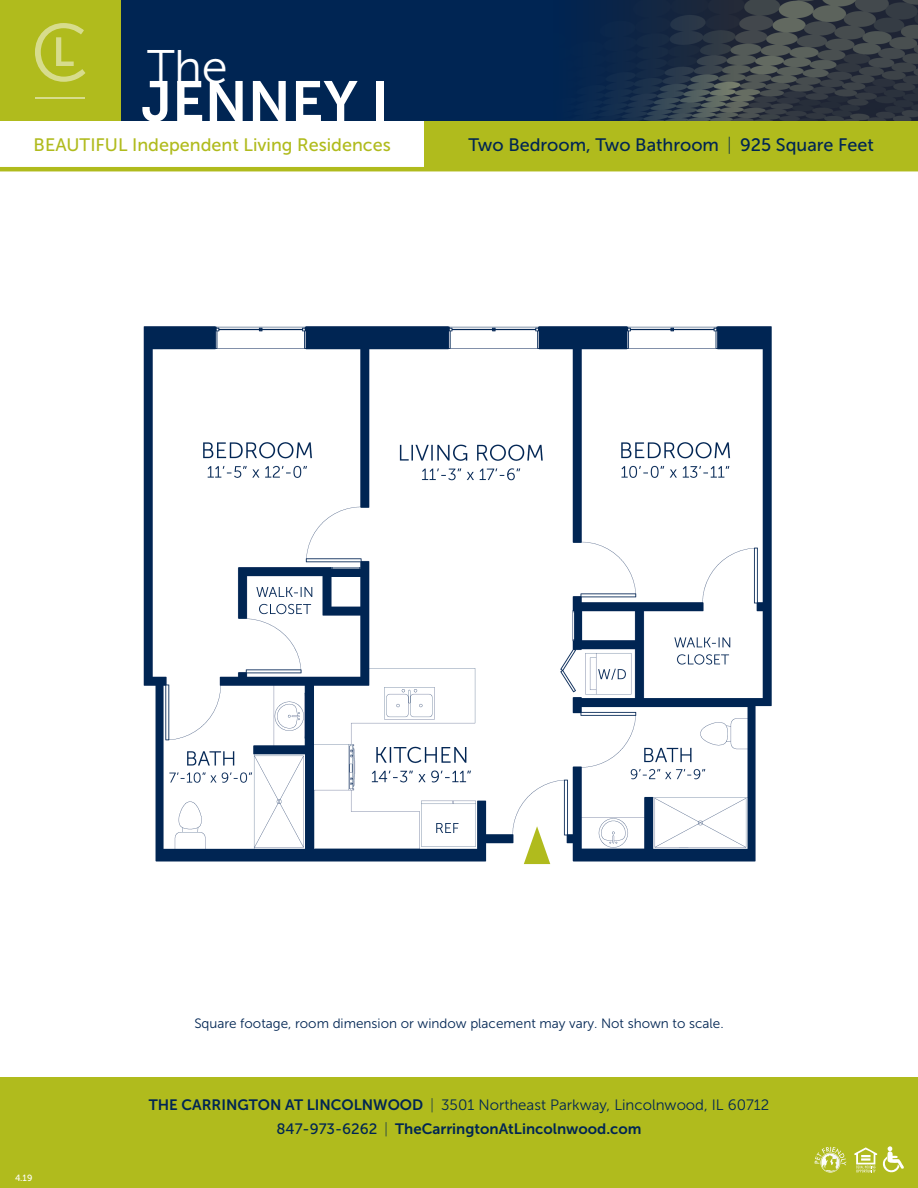
<style>
.page{position:relative;width:918px;height:1188px;background:#fff}
.page>*{position:absolute;margin:0;border:0;box-sizing:border-box;transform-origin:0 0}
.t1{font:56.7px "Museo Sans 700";color:#fff}
.t2{font:46.95px "Museo Sans 300";color:#fff}
.t3{font:18px "Museo Sans 500";color:#002553}
.t4{font:18px "Museo Sans 500";color:#b0bb1d}
.t5{font:15px "Museo Sans 300";color:#002553}
.t6{font:15px "Museo Sans 700";color:#002553}
.t7{font:13.5px "Museo Sans 300";color:#002553}
.t8{font:9px "Museo Sans 500";color:#fff}
.s1{font-family:"Museo Sans 700"}
.s2{font-family:"Museo Sans 500"}
</style>
<div class="page">
<div style="left:424px;top:120px;width:494px;height:49px;background:#b0bb1d"></div>
<div style="left:0;top:0;width:918px;height:120px;background:#002553"></div>
<img style="left:588px;top:0;width:330px;height:120px">
<div style="left:0;top:1078px;width:918px;height:110px;background:#b0bb1d"></div>
<div style="left:0;top:0;width:120px;height:120px;background:#b0bb1d"></div>
<hr style="left:35px;top:97px;width:49px;height:2px;background:#fff">
<svg style="left:35px;top:23px;width:50px;height:59px"></svg>
<img style="left:143px;top:326px;width:629px;height:539px">
<svg style="left:854px;top:1146px;width:50px;height:26px"></svg>
<svg style="left:815px;top:1147px;width:31px;height:26px"></svg>
<svg style="left:524px;top:826px;width:26px;height:38px"></svg>
<hr style="left:0;top:167px;width:918px;height:4px;background:#b0bb1d">
<p class="t2" style="left:147px;top:41px;width:82px">The</p>
<p class="t1" style="left:141px;top:70px;width:250px">JENNEY I</p>
<p class="t4" style="left:34px;top:135px;width:359px">BEAUTIFUL Independent Living Residences</p>
<p class="t3" style="left:468px;top:135px;width:407px">Two Bedroom, Two Bathroom | 925 Square Feet</p>
<p class="t7" style="left:194px;top:1016px;width:531px">Square footage, room dimension or window placement may vary. Not shown to scale.</p>
<p class="t8" style="left:15px;top:1173px;width:19px">4.19</p>
<p class="t5" style="left:149px;top:1097px;width:622px"><span class="s1">THE CARRINGTON AT LINCOLNWOOD</span> <span class="s2">|</span> 3501 Northeast Parkway, Lincolnwood, IL 60712</p>
<p class="t6" style="left:276px;top:1120px;width:367px"><span class="s2">847-973-6262 |</span> TheCarringtonAtLincolnwood.com</p>
</div>
